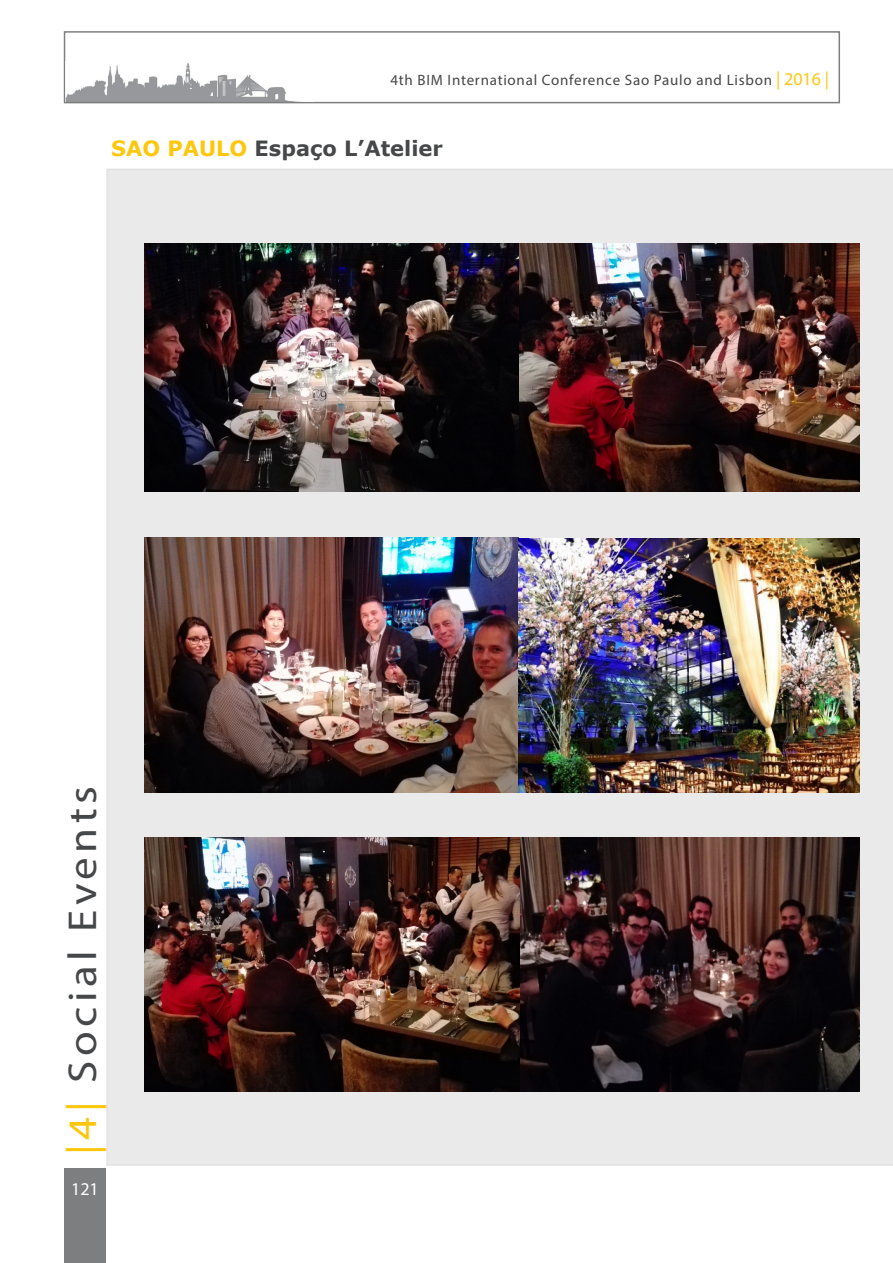
<style>
.page{position:relative;width:893px;height:1263px;background:#fff}
.page>*{position:absolute;margin:0;border:0;box-sizing:border-box;transform-origin:0 0}
.t1{font:40.5px "Myriad Pro";letter-spacing:.1em;color:#464748;scale:1.11 1}
.t2{font:700 21px "Verdana";color:#464748}
.t3{font:18px "Myriad Pro";color:#fff}
.t4{font:15px "Myriad Pro";letter-spacing:.05em;color:#464748}
.s1{font-size:18px;color:#fec70c}
.s2{color:#fec70c}
</style>
<div class="page">
<div style="left:64px;top:31px;width:776px;height:72px;border:2px solid #464748"></div>
<div style="left:65px;top:1168px;width:41px;height:94px;background:#7d7e7f"></div>
<img style="left:65px;top:61px;width:248px;height:41px">
<div style="left:106px;top:169px;width:787px;height:997px;background:#eaeaeb"></div>
<img style="left:145px;top:244px;width:714px;height:247px">
<img style="left:145px;top:538px;width:714px;height:254px">
<img style="left:145px;top:837px;width:714px;height:255px">
<p class="t4" style="left:390px;top:70px;width:440px">4th BIM International Conference Sao Paulo and Lisbon <span class="s1">| 2016 |</span></p>
<h2 class="t2" style="left:111px;top:133px;width:333px"><span class="s2">SAO PAULO</span> Espaço L’Atelier</h2>
<h1 class="t1" style="left:58px;top:1155px;width:334px;rotate:-90deg"><span class="s2">|4|</span> Social Events</h1>
<p class="t3" style="left:71px;top:1178px;width:29px">121</p>
</div>
